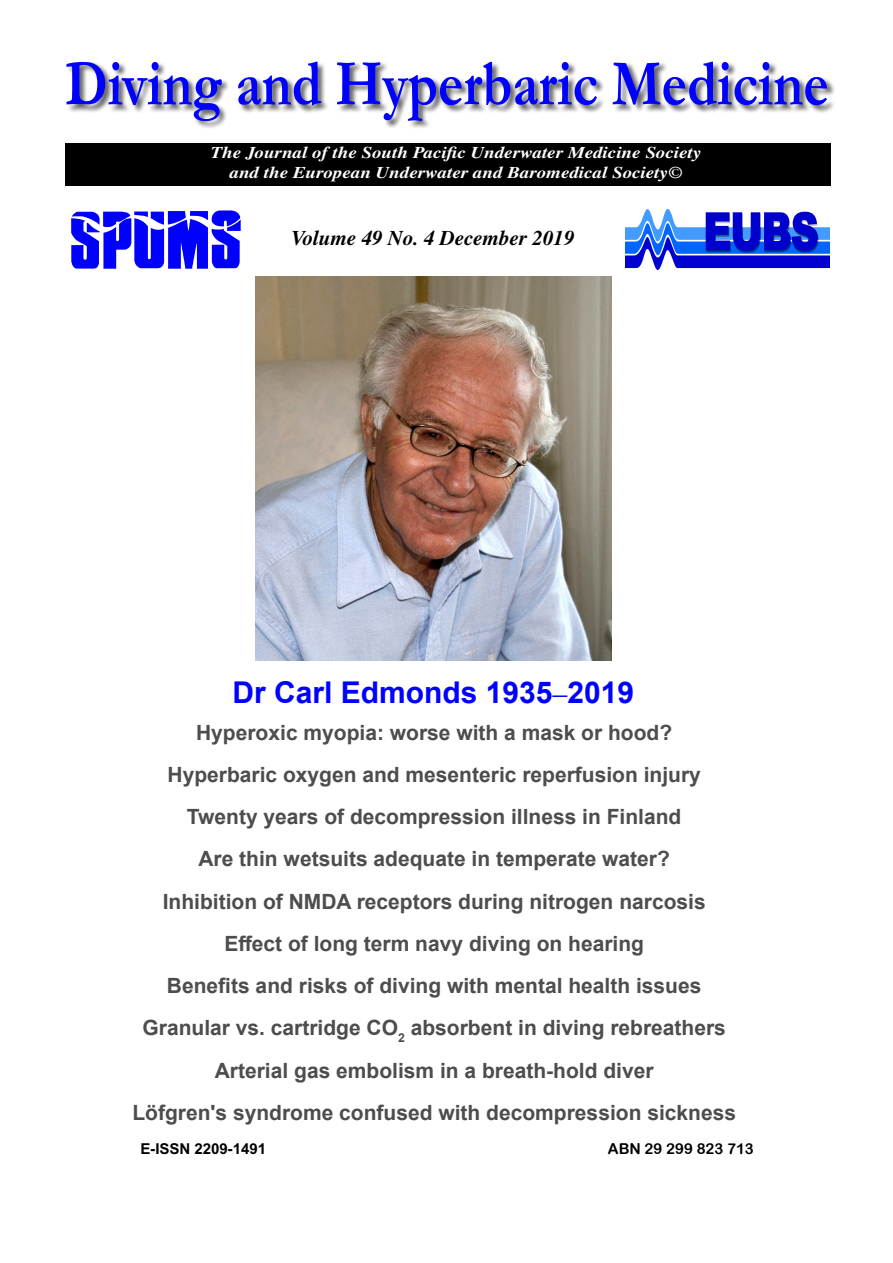
<style>
.page{position:relative;width:893px;height:1263px;background:#fff}
.page>*{position:absolute;margin:0;border:0;box-sizing:border-box;transform-origin:0 0}
.t1{font:700 66px "Garamond";color:#00f;scale:.82 1}
.t2{font:700 30px "Arial";color:#00f}
.t3{font:700 21px/42.2px "Arial";color:#4d4d4d;text-align:center}
.t4{font:italic 700 21px "Times LT Std";color:#000}
.t5{font:italic 700 16.5px/19.8px "Times LT Std";color:#fff;text-align:center;scale:1.15 1}
.t6{font:700 15px "Arial MT Std";color:#000}
.t7{font:15px "Arial Rounded MT Bold";color:#000}
.s1{font-family:"Times LT Std";font-weight:400}
</style>
<div class="page">
<div style="left:65px;top:143px;width:765px;height:43px;background:#000"></div>
<img style="left:625px;top:210px;width:205px;height:59px">
<img style="left:71px;top:211px;width:170px;height:58px">
<div style="left:66px;top:61px;width:770px;height:68px;background:#000;opacity:.6"></div>
<img style="left:255px;top:276px;width:356px;height:384px">
<h1 class="t1" style="left:65px;top:39px;width:933px">Diving and Hyperbaric Medicine</h1>
<p class="t5" style="left:211px;top:142px;width:428px">The Journal of the South Pacific Underwater Medicine Society and the European Underwater and Baromedical Society©</p>
<p class="t4" style="left:291px;top:226px;width:285px">Volume 49 No. 4 December 2019</p>
<h2 class="t2" style="left:232px;top:671px;width:403px">Dr Carl Edmonds 1935<span class="s1">–</span>2019</h2>
<p class="t3" style="left:132px;top:711px;width:605px">Hyperoxic myopia: worse with a mask or hood?<br>Hyperbaric oxygen and mesenteric reperfusion injury Twenty years of decompression illness in Finland<br>Are thin wetsuits adequate in temperate water?<br>Inhibition of NMDA receptors during nitrogen narcosis Effect of long term navy diving on hearing<br>Benefits and risks of diving with mental health issues Granular vs. cartridge CO<sub>2</sub> absorbent in diving rebreathers Arterial gas embolism in a breath-hold diver<br>Löfgren's syndrome confused with decompression sickness</p>
<p class="t7" style="left:608px;top:1139px;width:147px">ABN 29 299 823 713</p>
<p class="t6" style="left:140px;top:1139px;width:127px">E-ISSN 2209-1491</p>
</div>
